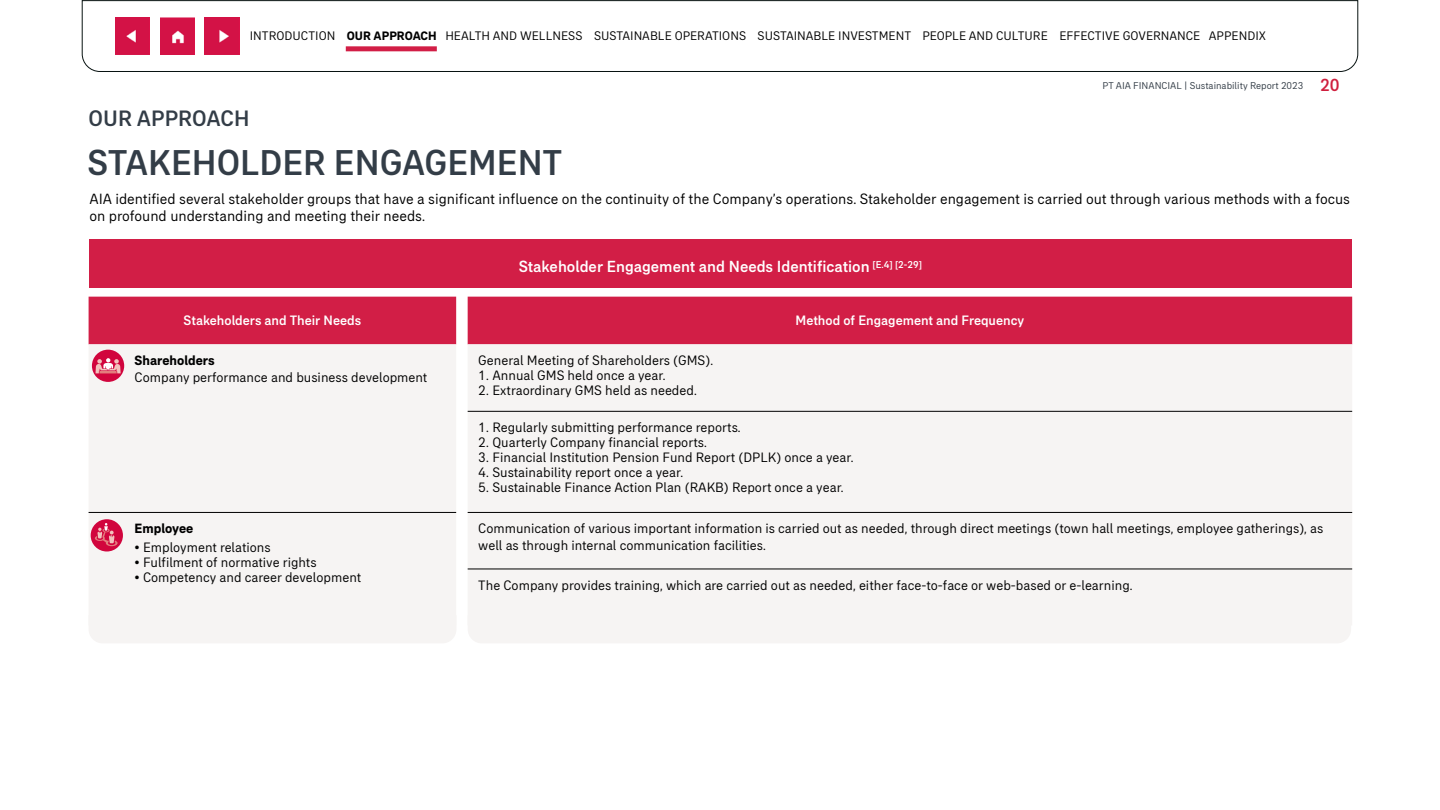
<style>
.page{position:relative;width:1440px;height:810px;background:#fff}
.page>*{position:absolute;margin:0;border:0;box-sizing:border-box;transform-origin:0 0}
.t1{font:500 36.25px "AIA Everest";color:#333d47}
.t2{font:500 22.5px "AIA Everest";color:#333d47}
.t3{font:500 16.25px "AIA Everest";color:#fff}
.t4{font:15px/17.5px "AIA Everest";color:#000}
.t5{font:13.75px/16.5px "AIA Everest";color:#000}
.t6{font:500 13.75px "AIA Everest";color:#fff}
.t7{font:700 13.75px "AIA Everest";color:#000}
.t8{font:12.5px "AIA Everest";color:#000}
.t9{font:10px "AIA Everest";color:#333d47}
.s1{font-weight:700}
.s2{font-weight:500;font-size:17.5px;color:#cf1f3e}
</style>
<div class="page">
<svg style="left:82px;top:0;width:1276px;height:72px"></svg>
<div style="left:89px;top:239px;width:1262px;height:49px;background:#d21e46"></div>
<div style="left:89px;top:297px;width:1263px;height:47px;background:#d21e46"></div>
<div style="left:89px;top:344px;width:1263px;height:67px;background:#f6f4f3"></div>
<div style="left:89px;top:411px;width:1263px;height:214px;background:#f6f4f3"></div>
<hr style="left:468px;top:411px;width:884px;height:1px;background:#000">
<hr style="left:89px;top:512px;width:367px;height:1px;background:#000">
<hr style="left:468px;top:512px;width:884px;height:1px;background:#000">
<hr style="left:468px;top:569px;width:884px;height:1px;background:#000">
<div style="left:92px;top:350px;width:32px;height:32px;background:#d1053d;border-radius:50%"></div>
<svg style="left:95px;top:358px;width:26px;height:15px"></svg>
<div style="left:91px;top:519px;width:32px;height:33px;background:#d1053d;border-radius:50%"></div>
<svg style="left:95px;top:523px;width:23px;height:23px"></svg>
<div style="left:89px;top:615px;width:367px;height:28px;background:#f6f4f3"></div>
<div style="left:468px;top:615px;width:883px;height:28px;background:#f6f4f3"></div>
<img style="left:205px;top:18px;width:34px;height:36px">
<img style="left:116px;top:18px;width:34px;height:36px">
<img style="left:160px;top:18px;width:34px;height:37px">
<div style="left:346px;top:46px;width:91px;height:5px;background:#d21e46"></div>
<p class="t8" style="left:250px;top:29px;width:1018px">INTRODUCTION <span class="s1">OUR APPROACH</span> HEALTH AND WELLNESS SUSTAINABLE OPERATIONS SUSTAINABLE INVESTMENT PEOPLE AND CULTURE EFFECTIVE GOVERNANCE APPENDIX</p>
<h2 class="t2" style="left:89px;top:105px;width:162px">OUR APPROACH</h2>
<p class="t9" style="left:1103px;top:80px;width:239px">PT AIA FINANCIAL | Sustainability Report 2023 <span class="s2">20</span></p>
<h1 class="t1" style="left:88px;top:142px;width:476px">STAKEHOLDER ENGAGEMENT</h1>
<p class="t4" style="left:89px;top:190px;width:1262px">AIA identified several stakeholder groups that have a significant influence on the continuity of the Company’s operations. Stakeholder engagement is carried out through various methods with a focus on profound understanding and meeting their needs.</p>
<p class="t3" style="left:519px;top:257px;width:405px">Stakeholder Engagement and Needs Identification <sup>[E.4]</sup> <sup>[2-29]</sup></p>
<p class="t6" style="left:184px;top:312px;width:179px">Stakeholders and Their Needs</p>
<p class="t6" style="left:796px;top:312px;width:230px">Method of Engagement and Frequency</p>
<p class="t7" style="left:135px;top:353px;width:81px">Shareholders</p>
<p class="t5" style="left:135px;top:369px;width:294px">Company performance and business development</p>
<p class="t5" style="left:478px;top:352px;width:236px">General Meeting of Shareholders (GMS).</p>
<p class="t5" style="left:478px;top:367px;width:189px">1. Annual GMS held once a year.</p>
<p class="t5" style="left:478px;top:382px;width:220px">2. Extraordinary GMS held as needed.</p>
<p class="t5" style="left:478px;top:419px;width:264px">1. Regularly submitting performance reports.</p>
<p class="t5" style="left:478px;top:434px;width:230px">2. Quarterly Company financial reports.</p>
<p class="t5" style="left:478px;top:449px;width:377px">3. Financial Institution Pension Fund Report (DPLK) once a year.</p>
<p class="t5" style="left:478px;top:464px;width:206px">4. Sustainability report once a year.</p>
<p class="t5" style="left:478px;top:479px;width:367px">5. Sustainable Finance Action Plan (RAKB) Report once a year.</p>
<p class="t7" style="left:135px;top:521px;width:60px">Employee</p>
<p class="t5" style="left:135px;top:539px;width:138px">• Employment relations</p>
<p class="t5" style="left:135px;top:554px;width:183px">• Fulfilment of normative rights</p>
<p class="t5" style="left:135px;top:569px;width:228px">• Competency and career development</p>
<p class="t5" style="left:478px;top:520px;width:847px">Communication of various important information is carried out as needed, through direct meetings (town hall meetings, employee gatherings), as well as through internal communication facilities.</p>
<p class="t5" style="left:478px;top:577px;width:656px">The Company provides training, which are carried out as needed, either face-to-face or web-based or e-learning.</p>
</div>
